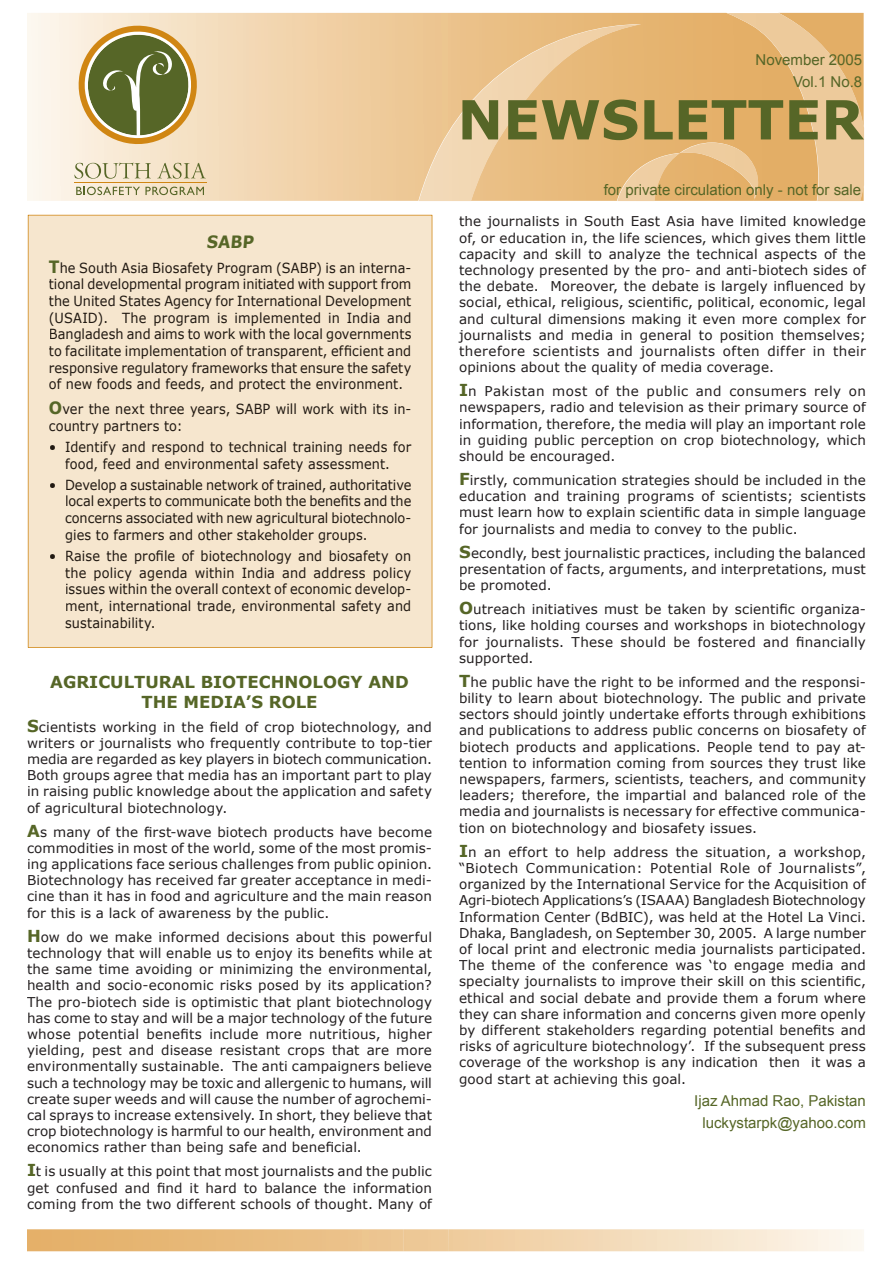
<style>
.page{position:relative;width:893px;height:1263px;background:#fff}
.page>*{position:absolute;margin:0;border:0;box-sizing:border-box;transform-origin:0 0}
.t1{font:700 54px "Verdana";color:#566627}
.t2{font:700 16.95px "Verdana";color:#566627;scale:.93 1}
.t3{font:700 16.5px/19.8px "Verdana";color:#566627;text-align:center}
.t4{font:15px/22.2px "Arial";color:#566627;text-align:right}
.t5{font:13.95px/16.6px "Verdana";letter-spacing:.005em;color:#211912;text-align:justify;scale:.93 1}
.t6{font:13.95px "Verdana";letter-spacing:.005em;color:#211912}
.t7{font:13.5px/16.2px "Verdana";letter-spacing:.01em;color:#231f20;text-align:justify}
.s1{font-weight:700;font-size:16.95px;color:#566627}
.s2{font-weight:700;font-size:16.5px;color:#566627}
</style>
<div class="page">
<svg style="left:27px;top:13px;width:392px;height:188px;background:#f3d9b6"></svg>
<svg style="left:419px;top:13px;width:445px;height:188px;background:#e8bc81"></svg>
<svg style="left:74px;top:163px;width:77px;height:16px"></svg>
<svg style="left:157px;top:163px;width:49px;height:16px"></svg>
<svg style="left:76px;top:187px;width:128px;height:8px"></svg>
<hr style="left:74px;top:182px;width:133px;height:1px;background:#d08613">
<svg style="left:74px;top:21px;width:128px;height:128px;background:#aca473"></svg>
<svg style="left:27px;top:1229px;width:837px;height:22px;background:#efcea2"></svg>
<div style="left:28px;top:215px;width:404px;height:433px;background:#f6e6ce"></div>
<p class="t2" style="left:207px;top:231px;width:54px">SABP</p>
<p class="t5" style="left:49px;top:259px;width:391px"><span class="s1">T</span>he South Asia Biosafety Program (SABP) is an interna&shy;tional developmental program initiated with support from the United States Agency for International Development (USAID). The program is implemented in India and Bangladesh and aims to work with the local governments to facilitate implementation of transparent, efficient and responsive regulatory frameworks that ensure the safety of new foods and feeds, and protect the environment.</p>
<p class="t5" style="left:49px;top:400px;width:391px"><span class="s1">O</span>ver the next three years, SABP will work with its in&shy;country partners to:</p>
<p class="t5" style="left:65px;top:438px;width:374px">Identify and respond to technical training needs for food, feed and environmental safety assessment.</p>
<p class="t5" style="left:65px;top:476px;width:374px">Develop a sustainable network of trained, authoritative local experts to communicate both the benefits and the concerns associated with new agricultural biotechnolo&shy;gies to farmers and other stakeholder groups.</p>
<p class="t5" style="left:65px;top:547px;width:374px">Raise the profile of biotechnology and biosafety on the policy agenda within India and address policy issues within the overall context of economic develop&shy;ment, international trade, environmental safety and sustainability.</p>
<p class="t6" style="left:49px;top:438px;width:9px">•</p>
<p class="t6" style="left:49px;top:476px;width:9px">•</p>
<p class="t6" style="left:49px;top:547px;width:9px">•</p>
<p class="t3" style="left:50px;top:671px;width:360px">AGRICULTURAL BIOTECHNOLOGY AND<br>THE MEDIA’S ROLE</p>
<p class="t7" style="left:27px;top:718px;width:407px"><span class="s2">S</span>cientists working in the field of crop biotechnology, and writers or journalists who frequently contribute to top-tier media are regarded as key players in biotech communication.<br>Both groups agree that media has an important part to play in raising public knowledge about the application and safety of agricultural biotechnology.</p>
<p class="t7" style="left:27px;top:823px;width:407px"><span class="s2">A</span>s many of the first-wave biotech products have become commodities in most of the world, some of the most promis&shy;ing applications face serious challenges from public opinion.<br>Biotechnology has received far greater acceptance in medi&shy;cine than it has in food and agriculture and the main reason for this is a lack of awareness by the public.</p>
<p class="t7" style="left:27px;top:928px;width:407px"><span class="s2">H</span>ow do we make informed decisions about this powerful technology that will enable us to enjoy its benefits while at the same time avoiding or minimizing the environmental, health and socio-economic risks posed by its application?<br>The pro-biotech side is optimistic that plant biotechnology has come to stay and will be a major technology of the future whose potential benefits include more nutritious, higher yielding, pest and disease resistant crops that are more environmentally sustainable. The anti campaigners believe such a technology may be toxic and allergenic to humans, will create super weeds and will cause the number of agrochemi&shy;cal sprays to increase extensively. In short, they believe that crop biotechnology is harmful to our health, environment and economics rather than being safe and beneficial.</p>
<p class="t7" style="left:27px;top:1163px;width:407px"><span class="s2">I</span>t is usually at this point that most journalists and the public get confused and find it hard to balance the information coming from the two different schools of thought. Many of</p>
<p class="t4" style="left:755px;top:49px;width:108px">November 2005<br>Vol.1 No.8</p>
<h1 class="t1" style="left:457px;top:85px;width:407px">NEWSLETTER</h1>
<p class="t4" style="left:604px;top:179px;width:259px">for private circulation only - not for sale</p>
<p class="t7" style="left:459px;top:213px;width:408px">the journalists in South East Asia have limited knowledge of, or education in, the life sciences, which gives them little capacity and skill to analyze the technical aspects of the technology presented by the pro- and anti-biotech sides of the debate. Moreover, the debate is largely influenced by social, ethical, religious, scientific, political, economic, legal and cultural dimensions making it even more complex for journalists and media in general to position themselves; therefore scientists and journalists often differ in their opinions about the quality of media coverage.</p>
<p class="t7" style="left:459px;top:383px;width:408px"><span class="s2">I</span>n Pakistan most of the public and consumers rely on newspapers, radio and television as their primary source of information, therefore, the media will play an important role in guiding public perception on crop biotechnology, which should be encouraged.</p>
<p class="t7" style="left:459px;top:472px;width:408px"><span class="s2">F</span>irstly, communication strategies should be included in the education and training programs of scientists; scientists must learn how to explain scientific data in simple language for journalists and media to convey to the public.</p>
<p class="t7" style="left:459px;top:544px;width:408px"><span class="s2">S</span>econdly, best journalistic practices, including the balanced presentation of facts, arguments, and interpretations, must be promoted.</p>
<p class="t7" style="left:459px;top:601px;width:408px"><span class="s2">O</span>utreach initiatives must be taken by scientific organiza&shy;tions, like holding courses and workshops in biotechnology for journalists. These should be fostered and financially supported.</p>
<p class="t7" style="left:459px;top:673px;width:408px"><span class="s2">T</span>he public have the right to be informed and the responsi&shy;bility to learn about biotechnology. The public and private sectors should jointly undertake efforts through exhibitions and publications to address public concerns on biosafety of biotech products and applications. People tend to pay at&shy;tention to information coming from sources they trust like newspapers, farmers, scientists, teachers, and community leaders; therefore, the impartial and balanced role of the media and journalists is necessary for effective communica&shy;tion on biotechnology and biosafety issues.</p>
<p class="t7" style="left:459px;top:843px;width:408px"><span class="s2">I</span>n an effort to help address the situation, a workshop, “Biotech Communication: Potential Role of Journalists”, organized by the International Service for the Acquisition of Agri-biotech Applications’s (ISAAA) Bangladesh Biotechnology Information Center (BdBIC), was held at the Hotel La Vinci.<br>Dhaka, Bangladesh, on September 30, 2005. A large number of local print and electronic media journalists participated.<br>The theme of the conference was ‘to engage media and specialty journalists to improve their skill on this scientific, ethical and social debate and provide them a forum where they can share information and concerns given more openly by different stakeholders regarding potential benefits and risks of agriculture biotechnology’. If the subsequent press coverage of the workshop is any indication then it was a good start at achieving this goal.</p>
<p class="t4" style="left:694px;top:1089px;width:173px;text-align:center">Ijaz Ahmad Rao, Pakistan luckystarpk@yahoo.com</p>
</div>
